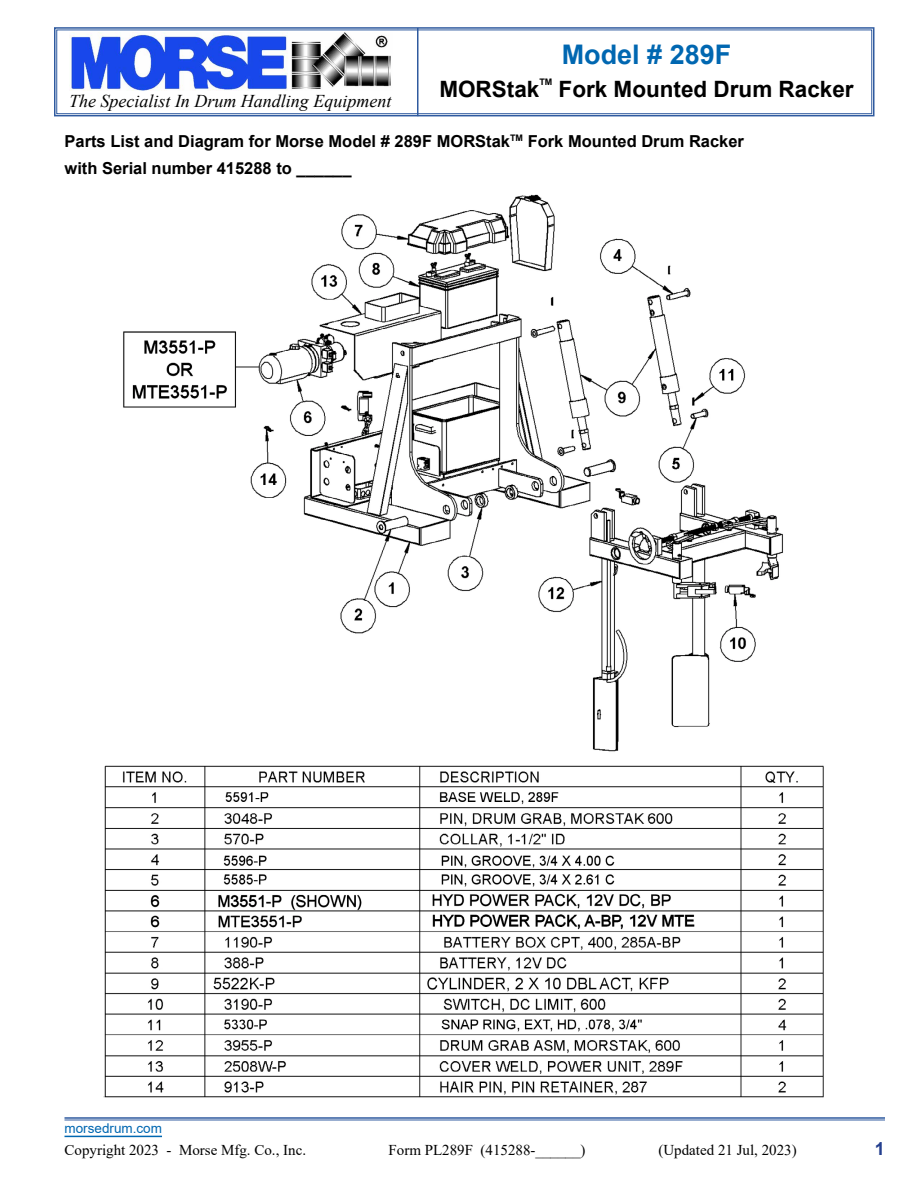
<style>
.page{position:relative;width:918px;height:1188px;background:#fff}
.page>*{position:absolute;margin:0;border:0;box-sizing:border-box;transform-origin:0 0}
.t1{font:700 27px "Arial";color:#0067b1}
.t2{font:700 22.5px "Arial";color:#000}
.t3{font:italic 18px "Times New Roman";color:#000}
.t4{font:700 18px "Arial";color:#25408f}
.t5{font:700 16.5px/27px "Arial";color:#000}
.t6{font:15px "Times New Roman";color:#000}
.t7{font:13.5px "Arial";color:#0067b1}
.t8{font:700 9px "Arial";color:#000}
</style>
<div class="page">
<svg style="left:54px;top:27px;width:821px;height:90px"></svg>
<div style="left:56px;top:30px;width:816px;height:84px;border:1px solid #2f5a9f"></div>
<hr style="left:417px;top:28px;width:1px;height:88px;background:#2f5a9f">
<hr style="left:64px;top:1136px;width:98px;height:1px;background:#0067b1">
<hr style="left:64px;top:1117px;width:821px;height:2px;background:#2f5a9f">
<hr style="left:64px;top:1120px;width:821px;height:1px;background:#2f5a9f">
<img style="left:103px;top:194px;width:721px;height:904px">
<h1 class="t1" style="left:562px;top:36px;width:171px">Model # 289F</h1>
<h2 class="t2" style="left:439px;top:73px;width:102px">MORStak</h2>
<p class="t8" style="left:539px;top:76px;width:14px">TM</p>
<h2 class="t2" style="left:559px;top:73px;width:297px">Fork Mounted Drum Racker</h2>
<p class="t5" style="left:64px;top:128px;width:681px">Parts List and Diagram for Morse Model # 289F MORStak<sup>TM</sup> Fork Mounted Drum Racker with Serial number 415288 to ______</p>
<p class="t3" style="left:69px;top:89px;width:324px">The Specialist In Drum Handling Equipment</p>
<p class="t7" style="left:64px;top:1119px;width:99px">morsedrum.com</p>
<p class="t6" style="left:64px;top:1139px;width:243px">Copyright 2023 - Morse Mfg. Co., Inc.</p>
<p class="t6" style="left:388px;top:1139px;width:199px">Form PL289F (415288-______)</p>
<p class="t6" style="left:658px;top:1139px;width:140px">(Updated 21 Jul, 2023)</p>
<p class="t4" style="left:875px;top:1136px;width:12px">1</p>
</div>
